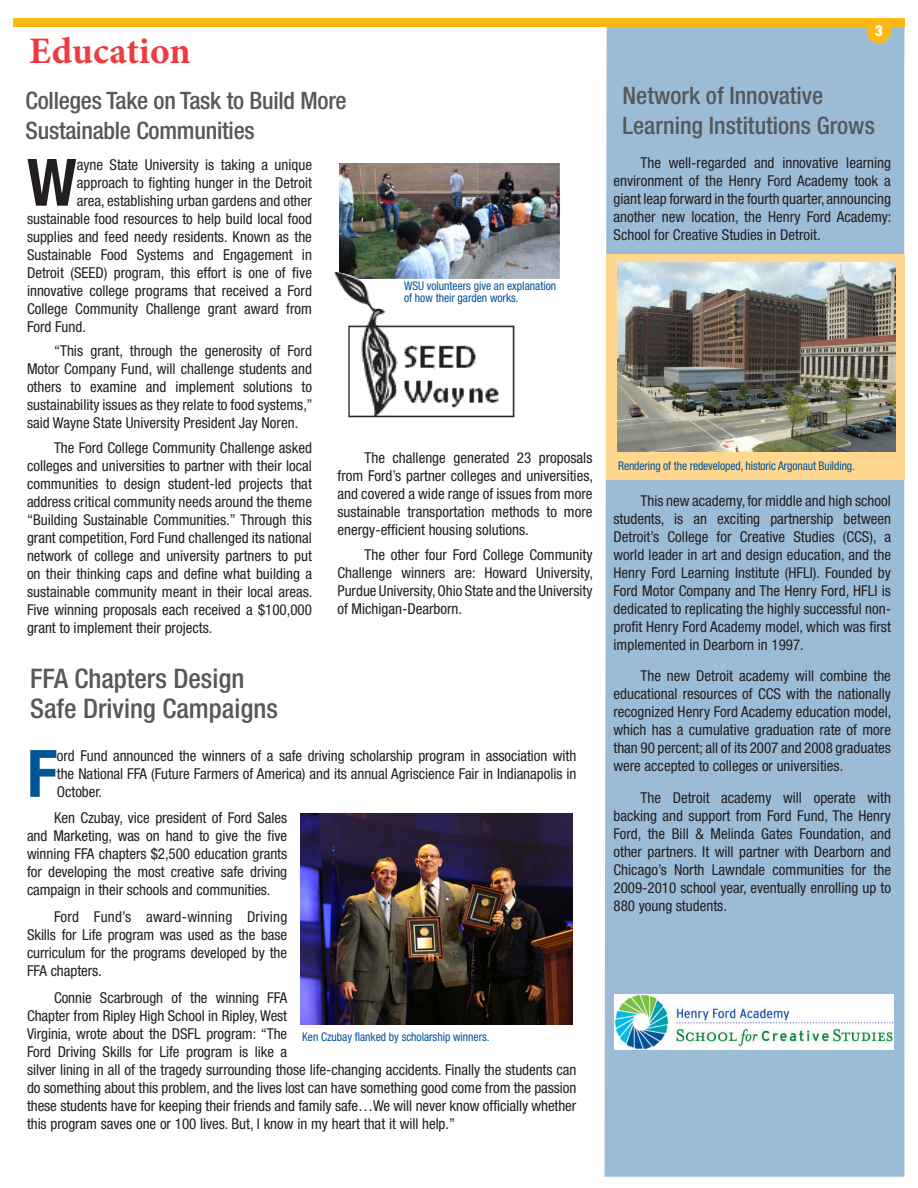
<style>
.page{position:relative;width:918px;height:1188px;background:#fff}
.page>*{position:absolute;margin:0;border:0;box-sizing:border-box;transform-origin:0 0}
.body{font:700 condensed 65.4px "Helvetica Neue LT Std";color:#005595}
.Text_9_point{font:700 condensed 65.4px "Helvetica Neue LT Std";color:#231f20}
.major_subhead{font:700 37.5px "Minion Pro";color:#ee3a41}
.major_subhead-2{font:500 condensed 27px/30px "Helvetica Neue LT Std";color:#57585a}
.major_subhead-3{font:500 condensed 24px/30px "Helvetica Neue LT Std";letter-spacing:-.01em;color:#57585a}
.Text_9_point-2{font:condensed 15px/18px "Helvetica Neue LT Std";color:#231f20;text-align:justify}
.body-2{font:condensed 15px/18px "Helvetica Neue LT Std";letter-spacing:-.005em;color:#231f20;text-align:justify}
.Text_9_point-3{font:900 condensed 15px "Helvetica Neue LT Std";color:#fff}
.Caption_11_pt_18_lea{font:condensed 12px/12px "Helvetica Neue LT Std";color:#01529a;scale:.96 1}
</style>
<div class="page">
<img style="left:339px;top:164px;width:221px;height:114px">
<div style="left:605px;top:19px;width:300px;height:1158px;background:#9cbbd7"></div>
<div style="left:13px;top:18px;width:891px;height:8px;background:#fcb814"></div>
<div style="left:866px;top:19px;width:25px;height:24px;background:#fcb814;border-radius:50%"></div>
<img style="left:301px;top:814px;width:271px;height:210px">
<div style="left:606px;top:255px;width:298px;height:225px;background:#fed88f"></div>
<img style="left:617px;top:262px;width:279px;height:190px">
<img style="left:334px;top:272px;width:188px;height:146px">
<img style="left:615px;top:994px;width:278px;height:55px">
<p class="major_subhead" style="left:29px;top:25px;width:163px">Education</p>
<p class="major_subhead-3" style="left:26px;top:85px;width:323px">Colleges Take on Task to Build More</p>
<p class="major_subhead-3" style="left:26px;top:115px;width:231px">Sustainable Communities</p>
<p class="Text_9_point" style="left:27px;top:143px;width:51px">W</p>
<p class="Text_9_point-2" style="left:77px;top:155px;width:237px">ayne State University is taking a unique</p>
<p class="Text_9_point-2" style="left:77px;top:173px;width:237px">approach to fighting hunger in the Detroit</p>
<p class="Text_9_point-2" style="left:77px;top:191px;width:237px">area, establishing urban gardens and other</p>
<p class="Text_9_point-2" style="left:27px;top:209px;width:287px">sustainable food resources to help build local food</p>
<p class="Text_9_point-2" style="left:27px;top:227px;width:286px">supplies and feed needy residents. Known as the</p>
<p class="Text_9_point-2" style="left:27px;top:245px;width:286px">Sustainable Food Systems and Engagement in</p>
<p class="Text_9_point-2" style="left:27px;top:263px;width:287px">Detroit (SEED) program, this effort is one of five</p>
<p class="Text_9_point-2" style="left:27px;top:281px;width:286px">innovative college programs that received a Ford</p>
<p class="Text_9_point-2" style="left:27px;top:299px;width:286px">College Community Challenge grant award from</p>
<p class="Text_9_point-2" style="left:27px;top:317px;width:61px">Ford Fund.</p>
<p class="Text_9_point-2" style="left:27px;top:342px;width:287px;text-indent:27px">“This grant, through the generosity of Ford Motor Company Fund, will challenge students and others to examine and implement solutions to sustainability issues as they relate to food systems,” said Wayne State University President Jay Noren.</p>
<p class="Text_9_point-2" style="left:27px;top:439px;width:287px;text-indent:27px">The Ford College Community Challenge asked colleges and universities to partner with their local communities to design student-led projects that address critical community needs around the theme “Building Sustainable Communities.” Through this grant competition, Ford Fund challenged its national network of college and university partners to put on their thinking caps and define what building a sustainable community meant in their local areas.<br>Five winning proposals each received a $100,000 grant to implement their projects.</p>
<p class="major_subhead-2" style="left:30px;top:663px;width:249px">FFA Chapters Design<br>Safe Driving Campaigns</p>
<p class="Caption_11_pt_18_lea" style="left:404px;top:280px;width:160px">WSU volunteers give an explanation of how their garden works.</p>
<p class="Text_9_point-2" style="left:338px;top:449px;width:257px;text-indent:27px">The challenge generated 23 proposals from Ford’s partner colleges and universities, and covered a wide range of issues from more sustainable transportation methods to more energy-efficient housing solutions.</p>
<p class="Text_9_point-2" style="left:338px;top:545px;width:257px;text-indent:27px">The other four Ford College Community Challenge winners are: Howard University, Purdue University, Ohio State and the University of Michigan-Dearborn.</p>
<p class="body" style="left:27px;top:734px;width:32px">F</p>
<p class="body-2" style="left:57px;top:746px;width:521px">ord Fund announced the winners of a safe driving scholarship program in association with the National FFA (Future Farmers of America) and its annual Agriscience Fair in Indianapolis in October.</p>
<p class="body-2" style="left:27px;top:809px;width:262px;text-indent:27px">Ken Czubay, vice president of Ford Sales and Marketing, was on hand to give the five winning FFA chapters $2,500 education grants for developing the most creative safe driving campaign in their schools and communities.</p>
<p class="body-2" style="left:27px;top:908px;width:262px;text-indent:27px">Ford Fund’s award-winning Driving Skills for Life program was used as the base curriculum for the programs developed by the FFA chapters.</p>
<p class="body-2" style="left:27px;top:988px;width:551px;text-align:left;text-indent:27px">Connie Scarbrough of the winning FFA<br>Chapter from Ripley High School in Ripley, West<br>Virginia, wrote about the DSFL program: “The<br>Ford Driving Skills for Life program is like a<br>silver lining in all of the tragedy surrounding those life-changing accidents. Finally the students can do something about this problem, and the lives lost can have something good come from the passion these students have for keeping their friends and family safe…We will never know officially whether this program saves one or 100 lives. But, I know in my heart that it will help.”</p>
<p class="Caption_11_pt_18_lea" style="left:302px;top:1030px;width:197px">Ken Czubay flanked by scholarship winners.</p>
<p class="Text_9_point-3" style="left:875px;top:22px;width:9px">3</p>
<p class="major_subhead-3" style="left:622px;top:80px;width:254px">Network of Innovative<br>Learning Institutions Grows</p>
<p class="Text_9_point-2" style="left:614px;top:154px;width:280px;text-indent:27px">The well-regarded and innovative learning environment of the Henry Ford Academy took a giant leap forward in the fourth quarter, announcing another new location, the Henry Ford Academy:<br>School for Creative Studies in Detroit.</p>
<p class="Caption_11_pt_18_lea" style="left:618px;top:460px;width:248px">Rendering of the redeveloped, historic Argonaut Building.</p>
<p class="Text_9_point-2" style="left:614px;top:492px;width:279px;text-indent:27px">This new academy, for middle and high school students, is an exciting partnership between Detroit’s College for Creative Studies (CCS), a world leader in art and design education, and the Henry Ford Learning Institute (HFLI). Founded by Ford Motor Company and The Henry Ford, HFLI is dedicated to replicating the highly successful non&shy;profit Henry Ford Academy model, which was first implemented in Dearborn in 1997.</p>
<p class="Text_9_point-2" style="left:614px;top:667px;width:280px;text-indent:27px">The new Detroit academy will combine the educational resources of CCS with the nationally recognized Henry Ford Academy education model, which has a cumulative graduation rate of more than 90 percent; all of its 2007 and 2008 graduates were accepted to colleges or universities.</p>
<p class="Text_9_point-2" style="left:614px;top:789px;width:279px;text-indent:27px">The Detroit academy will operate with backing and support from Ford Fund, The Henry Ford, the Bill &amp; Melinda Gates Foundation, and other partners. It will partner with Dearborn and Chicago’s North Lawndale communities for the 2009-2010 school year, eventually enrolling up to 880 young students.</p>
</div>
